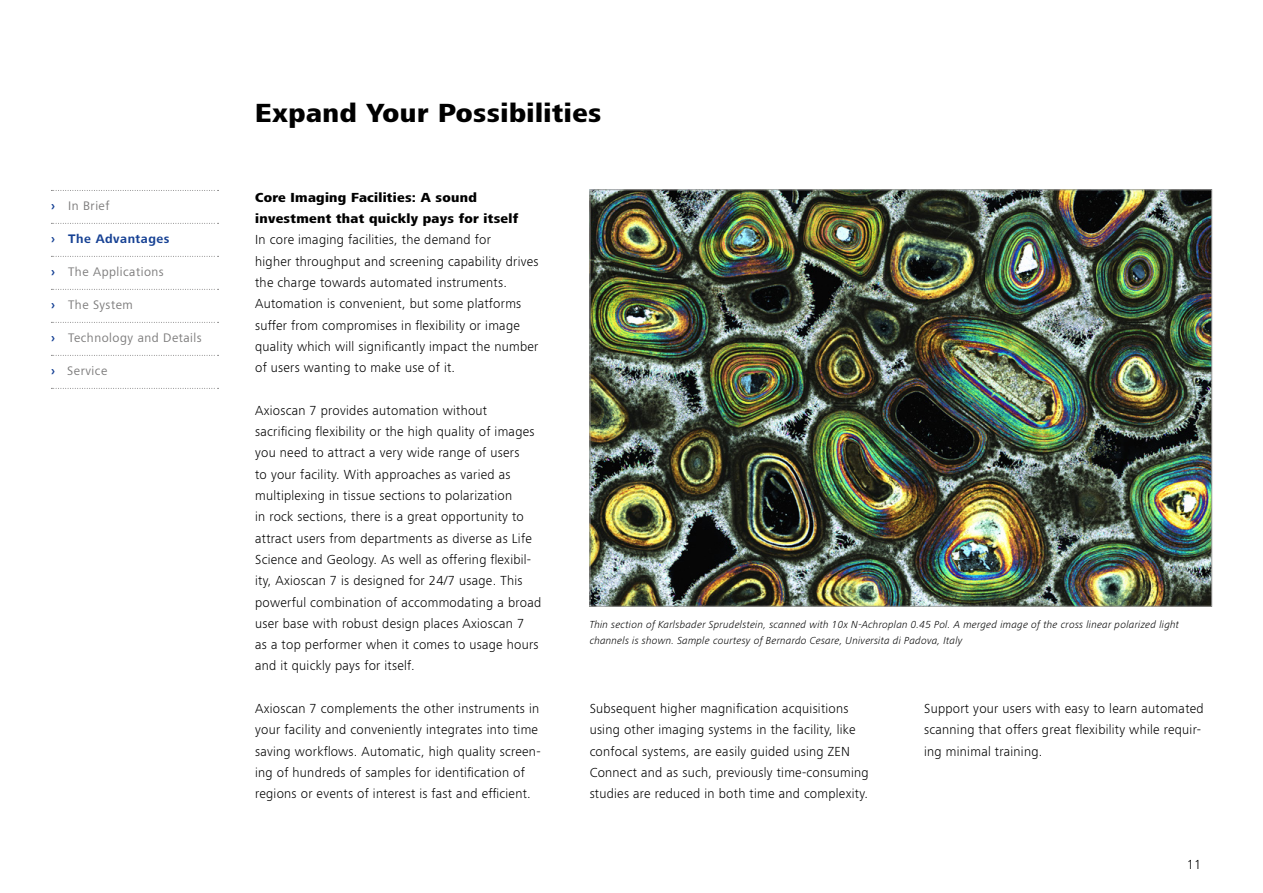
<style>
.page{position:relative;width:1263px;height:893px;background:#fff}
.page>*{position:absolute;margin:0;border:0;box-sizing:border-box;transform-origin:0 0}
.t1{font:800 27px "ZEISS Frutiger Next W1 G";letter-spacing:.02em;color:#000}
.t2{font:300 13.5px/21.3px "ZEISS Frutiger Next W1 G";letter-spacing:.02em;color:#000}
.t3{font:800 13.5px/21.3px "ZEISS Frutiger Next W1 G";letter-spacing:.02em;color:#000}
.t4{font:12.75px "ZEISS Frutiger Next W1 G";letter-spacing:.04em;color:#7c7b7b}
.t5{font:700 12.75px "ZEISS Frutiger Next W1 G";letter-spacing:.04em;color:#164194}
.t6{font:italic 300 10.5px/16.5px "ZEISS Frutiger Next W1 G";letter-spacing:.02em;color:#000}
.s1{font-weight:700;color:#164194}
</style>
<div class="page">
<img style="left:592px;top:192px;width:618px;height:412px">
<svg style="left:51px;top:190px;width:168px;height:1px"></svg>
<svg style="left:51px;top:223px;width:168px;height:1px"></svg>
<svg style="left:51px;top:256px;width:168px;height:1px"></svg>
<svg style="left:51px;top:289px;width:168px;height:1px"></svg>
<svg style="left:51px;top:322px;width:168px;height:1px"></svg>
<svg style="left:51px;top:355px;width:168px;height:1px"></svg>
<svg style="left:51px;top:388px;width:168px;height:1px"></svg>
<p class="t4" style="left:51px;top:197px;width:60px"><span class="s1">›</span> In Brief</p>
<p class="t5" style="left:51px;top:230px;width:120px">› The Advantages</p>
<p class="t4" style="left:51px;top:263px;width:114px"><span class="s1">›</span> The Applications</p>
<p class="t4" style="left:51px;top:296px;width:83px"><span class="s1">›</span> The System</p>
<p class="t4" style="left:51px;top:329px;width:152px"><span class="s1">›</span> Technology and Details</p>
<p class="t4" style="left:51px;top:362px;width:58px"><span class="s1">›</span> Service</p>
<h1 class="t1" style="left:255px;top:93px;width:348px">Expand Your Possibilities</h1>
<p class="t3" style="left:255px;top:186px;width:264px">Core Imaging Facilities: A sound investment that quickly pays for itself</p>
<p class="t2" style="left:255px;top:228px;width:285px">In core imaging facilities, the demand for<br>higher throughput and screening capability drives the charge towards automated instruments.<br>Automation is convenient, but some platforms suffer from compromises in flexibility or image quality which will significantly impact the number of users wanting to make use of it.</p>
<p class="t2" style="left:255px;top:399px;width:288px">Axioscan 7 provides automation without sacrificing flexibility or the high quality of images you need to attract a very wide range of users<br>to your facility. With approaches as varied as multiplexing in tissue sections to polarization<br>in rock sections, there is a great opportunity to attract users from departments as diverse as Life Science and Geology. As well as offering flexibil&shy;ity, Axioscan 7 is designed for 24/7 usage. This powerful combination of accommodating a broad user base with robust design places Axioscan 7<br>as a top performer when it comes to usage hours and it quickly pays for itself.</p>
<p class="t2" style="left:255px;top:697px;width:287px">Axioscan 7 complements the other instruments in your facility and conveniently integrates into time saving workflows. Automatic, high quality screen&shy;ing of hundreds of samples for identification of regions or events of interest is fast and efficient.</p>
<p class="t6" style="left:590px;top:616px;width:591px">Thin section of Karlsbader Sprudelstein, scanned with 10x N-Achroplan 0.45 Pol. A merged image of the cross linear polarized light channels is shown. Sample courtesy of Bernardo Cesare, Universita di Padova, Italy</p>
<p class="t2" style="left:590px;top:697px;width:280px">Subsequent higher magnification acquisitions using other imaging systems in the facility, like confocal systems, are easily guided using ZEN Connect and as such, previously time-consuming studies are reduced in both time and complexity.</p>
<p class="t2" style="left:924px;top:697px;width:281px">Support your users with easy to learn automated scanning that offers great flexibility while requir&shy;ing minimal training.</p>
<p class="t2" style="left:1187px;top:853px;width:16px">11</p>
</div>
